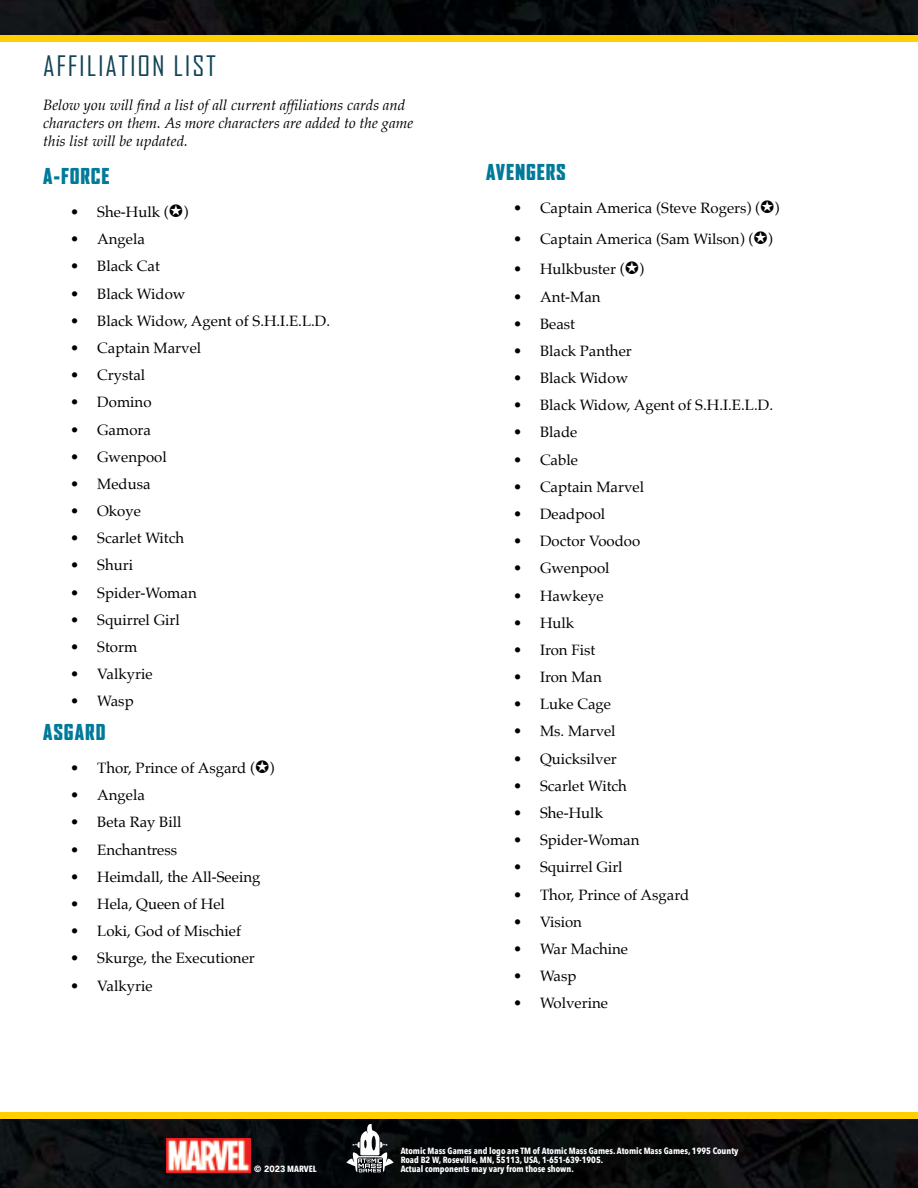
<style>
.page{position:relative;width:918px;height:1188px;background:#fff}
.page>*{position:absolute;margin:0;border:0;box-sizing:border-box;transform-origin:0 0}
.t1{font:27px "Agency FB";letter-spacing:.06em;color:#124456;scale:1.06 1}
.t2{font:900 condensed 21px "Agency FB";letter-spacing:.06em;color:#007a9a;scale:1.1 1}
.t3{font:15px "Palatino";color:#000}
.t4{font:italic 15px/18px "Palatino";color:#000}
.t5{font:700 9px/9px "Avenir Next Condensed";color:#fff}
.s1{font-family:"Infinity Crisis";font-size:18px}
.s2{font-family:"Avenir";font-weight:900}
</style>
<div class="page">
<img style="left:0;top:0;width:918px;height:35px">
<div style="left:0;top:35px;width:918px;height:7px;background:#ffcf01"></div>
<img style="left:0;top:1119px;width:918px;height:69px">
<div style="left:0;top:1112px;width:918px;height:7px;background:#ffcf01"></div>
<svg style="left:346px;top:1124px;width:48px;height:48px"></svg>
<img style="left:167px;top:1139px;width:83px;height:33px">
<h1 class="t1" style="left:43px;top:50px;width:164px">AFFILIATION LIST</h1>
<p class="t4" style="left:43px;top:96px;width:372px">Below you will find a list of all current affiliations cards and characters on them. As more characters are added to the game this list will be updated.</p>
<h2 class="t2" style="left:43px;top:165px;width:62px">A-FORCE</h2>
<p class="t3" style="left:70px;top:199px;width:120px">• She-Hulk (<span class="s1">k</span>)</p>
<p class="t3" style="left:70px;top:227px;width:76px">• Angela</p>
<p class="t3" style="left:70px;top:254px;width:91px">• Black Cat</p>
<p class="t3" style="left:70px;top:281px;width:117px">• Black Widow</p>
<p class="t3" style="left:70px;top:308px;width:262px">• Black Widow, Agent of S.H.I.E.L.D.</p>
<p class="t3" style="left:70px;top:335px;width:133px">• Captain Marvel</p>
<p class="t3" style="left:70px;top:363px;width:77px">• Crystal</p>
<p class="t3" style="left:70px;top:390px;width:83px">• Domino</p>
<p class="t3" style="left:70px;top:417px;width:82px">• Gamora</p>
<p class="t3" style="left:70px;top:444px;width:98px">• Gwenpool</p>
<p class="t3" style="left:70px;top:471px;width:82px">• Medusa</p>
<p class="t3" style="left:70px;top:498px;width:72px">• Okoye</p>
<p class="t3" style="left:70px;top:526px;width:115px">• Scarlet Witch</p>
<p class="t3" style="left:70px;top:553px;width:64px">• Shuri</p>
<p class="t3" style="left:70px;top:580px;width:128px">• Spider-Woman</p>
<p class="t3" style="left:70px;top:607px;width:111px">• Squirrel Girl</p>
<p class="t3" style="left:70px;top:634px;width:69px">• Storm</p>
<p class="t3" style="left:70px;top:662px;width:84px">• Valkyrie</p>
<p class="t3" style="left:70px;top:689px;width:65px">• Wasp</p>
<h2 class="t2" style="left:43px;top:721px;width:58px">ASGARD</h2>
<p class="t3" style="left:70px;top:755px;width:206px">• Thor, Prince of Asgard (<span class="s1">k</span>)</p>
<p class="t3" style="left:70px;top:783px;width:76px">• Angela</p>
<p class="t3" style="left:70px;top:810px;width:113px">• Beta Ray Bill</p>
<p class="t3" style="left:70px;top:837px;width:108px">• Enchantress</p>
<p class="t3" style="left:70px;top:864px;width:192px">• Heimdall, the All-Seeing</p>
<p class="t3" style="left:70px;top:891px;width:156px">• Hela, Queen of Hel</p>
<p class="t3" style="left:70px;top:919px;width:172px">• Loki, God of Mischief</p>
<p class="t3" style="left:70px;top:946px;width:186px">• Skurge, the Executioner</p>
<p class="t3" style="left:70px;top:973px;width:84px">• Valkyrie</p>
<h2 class="t2" style="left:486px;top:160px;width:74px">AVENGERS</h2>
<p class="t3" style="left:513px;top:195px;width:268px">• Captain America (Steve Rogers) (<span class="s1">k</span>)</p>
<p class="t3" style="left:513px;top:226px;width:261px">• Captain America (Sam Wilson) (<span class="s1">k</span>)</p>
<p class="t3" style="left:513px;top:257px;width:133px">• Hulkbuster (<span class="s1">k</span>)</p>
<p class="t3" style="left:513px;top:284px;width:89px">• Ant-Man</p>
<p class="t3" style="left:513px;top:311px;width:64px">• Beast</p>
<p class="t3" style="left:513px;top:338px;width:120px">• Black Panther</p>
<p class="t3" style="left:513px;top:366px;width:117px">• Black Widow</p>
<p class="t3" style="left:513px;top:393px;width:262px">• Black Widow, Agent of S.H.I.E.L.D.</p>
<p class="t3" style="left:513px;top:420px;width:66px">• Blade</p>
<p class="t3" style="left:513px;top:447px;width:66px">• Cable</p>
<p class="t3" style="left:513px;top:474px;width:133px">• Captain Marvel</p>
<p class="t3" style="left:513px;top:501px;width:94px">• Deadpool</p>
<p class="t3" style="left:513px;top:529px;width:129px">• Doctor Voodoo</p>
<p class="t3" style="left:513px;top:556px;width:98px">• Gwenpool</p>
<p class="t3" style="left:513px;top:583px;width:92px">• Hawkeye</p>
<p class="t3" style="left:513px;top:610px;width:63px">• Hulk</p>
<p class="t3" style="left:513px;top:637px;width:84px">• Iron Fist</p>
<p class="t3" style="left:513px;top:664px;width:90px">• Iron Man</p>
<p class="t3" style="left:513px;top:692px;width:100px">• Luke Cage</p>
<p class="t3" style="left:513px;top:719px;width:104px">• Ms. Marvel</p>
<p class="t3" style="left:513px;top:746px;width:105px">• Quicksilver</p>
<p class="t3" style="left:513px;top:773px;width:115px">• Scarlet Witch</p>
<p class="t3" style="left:513px;top:800px;width:92px">• She-Hulk</p>
<p class="t3" style="left:513px;top:828px;width:128px">• Spider-Woman</p>
<p class="t3" style="left:513px;top:855px;width:111px">• Squirrel Girl</p>
<p class="t3" style="left:513px;top:882px;width:178px">• Thor, Prince of Asgard</p>
<p class="t3" style="left:513px;top:909px;width:71px">• Vision</p>
<p class="t3" style="left:513px;top:936px;width:117px">• War Machine</p>
<p class="t3" style="left:513px;top:963px;width:65px">• Wasp</p>
<p class="t3" style="left:513px;top:991px;width:97px">• Wolverine</p>
<p class="t5" style="left:401px;top:1146px;width:339px">Atomic Mass Games and logo are TM of Atomic Mass Games. Atomic Mass Games, 1995 County<br>Road B2 W, Roseville, MN, 55113, USA, 1-651-639-1905.</p>
<p class="t5" style="left:254px;top:1164px;width:64px"><span class="s2">© 2023</span> MARVEL</p>
<p class="t5" style="left:401px;top:1164px;width:175px">Actual components may vary from those shown.</p>
</div>
